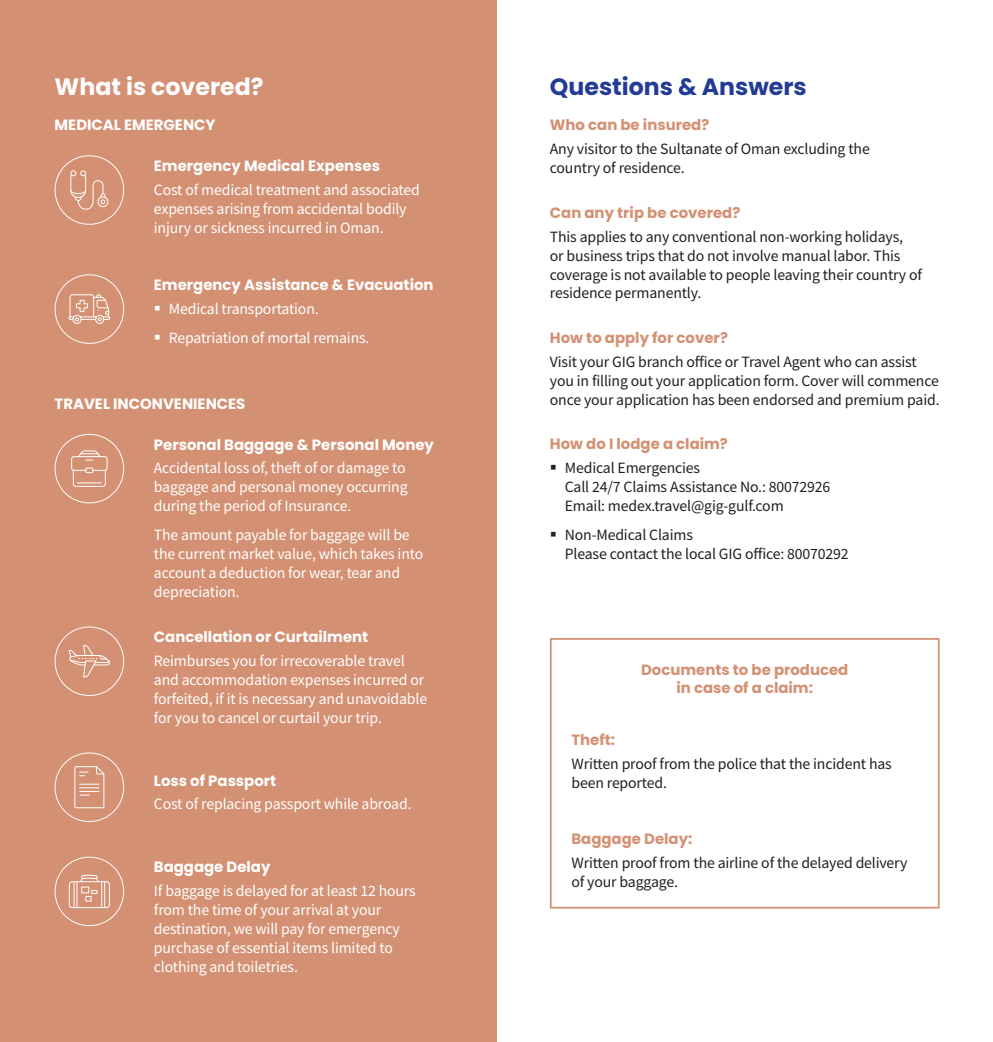
<style>
.page{position:relative;width:993px;height:1042px;background:#fff}
.page>*{position:absolute;margin:0;border:0;box-sizing:border-box;transform-origin:0 0}
.t1{font:700 23.62px "Poppins";color:#233b96}
.t2{font:700 23.62px "Poppins";color:#fff}
.t3{font:15.75px/18.9px "Source Sans Pro";letter-spacing:-.01em;color:#fff}
.t4{font:15.75px/18.9px "Source Sans Pro";letter-spacing:-.01em;color:#231f20}
.t5{font:700 14.88px "Poppins";color:#fff}
.t6{font:700 14.88px/17.8px "Poppins";color:#d49073;text-align:center}
</style>
<div class="page">
<div style="left:0;top:0;width:496px;height:1042px;background:#d49073"></div>
<svg style="left:55px;top:155px;width:69px;height:70px"></svg>
<svg style="left:55px;top:274px;width:69px;height:70px"></svg>
<svg style="left:55px;top:434px;width:69px;height:69px"></svg>
<div style="left:71px;top:456px;width:36px;height:15px;border:1px solid #fff;border-radius:2px"></div>
<svg style="left:55px;top:626px;width:69px;height:70px"></svg>
<svg style="left:55px;top:752px;width:69px;height:70px"></svg>
<svg style="left:55px;top:856px;width:69px;height:70px"></svg>
<div style="left:549px;top:638px;width:390px;height:270px;border:2px solid #d49073"></div>
<h1 class="t2" style="left:55px;top:73px;width:210px">What is covered?</h1>
<p class="t5" style="left:55px;top:117px;width:162px">MEDICAL EMERGENCY</p>
<p class="t5" style="left:154px;top:157px;width:227px">Emergency Medical Expenses</p>
<p class="t3" style="left:154px;top:180px;width:267px">Cost of medical treatment and associated expenses arising from accidental bodily injury or sickness incurred in Oman.</p>
<p class="t5" style="left:154px;top:276px;width:281px">Emergency Assistance &amp; Evacuation</p>
<p class="t3" style="left:169px;top:294px;width:202px;line-height:28.9px">Medical transportation.<br>Repatriation of mortal remains.</p>
<p class="t5" style="left:55px;top:395px;width:192px">TRAVEL INCONVENIENCES</p>
<p class="t5" style="left:154px;top:436px;width:281px">Personal Baggage &amp; Personal Money</p>
<p class="t3" style="left:154px;top:459px;width:255px">Accidental loss of, theft of or damage to baggage and personal money occurring during the period of Insurance.</p>
<p class="t3" style="left:154px;top:525px;width:271px">The amount payable for baggage will be the current market value, which takes into account a deduction for wear, tear and depreciation.</p>
<p class="t5" style="left:154px;top:628px;width:216px">Cancellation or Curtailment</p>
<p class="t3" style="left:154px;top:651px;width:275px">Reimburses you for irrecoverable travel and accommodation expenses incurred or forfeited, if it is necessary and unavoidable for you to cancel or curtail your trip.</p>
<p class="t5" style="left:154px;top:772px;width:124px">Loss of Passport</p>
<p class="t3" style="left:154px;top:794px;width:259px">Cost of replacing passport while abroad.</p>
<p class="t5" style="left:154px;top:858px;width:118px">Baggage Delay</p>
<p class="t3" style="left:154px;top:881px;width:263px">If baggage is delayed for at least 12 hours from the time of your arrival at your destination, we will pay for emergency purchase of essential items limited to clothing and toiletries.</p>
<h1 class="t1" style="left:549px;top:73px;width:258px">Questions &amp; Answers</h1>
<p class="t6" style="left:549px;top:116px;width:161px">Who can be insured?</p>
<p class="t4" style="left:549px;top:140px;width:321px">Any visitor to the Sultanate of Oman excluding the country of residence.</p>
<p class="t6" style="left:549px;top:204px;width:192px">Can any trip be covered?</p>
<p class="t4" style="left:549px;top:227px;width:373px">This applies to any conventional non-working holidays,<br>or business trips that do not involve manual labor. This coverage is not available to people leaving their country of residence permanently.</p>
<p class="t6" style="left:549px;top:329px;width:179px">How to apply for cover?</p>
<p class="t4" style="left:549px;top:352px;width:391px">Visit your GIG branch office or Travel Agent who can assist you in filling out your application form. Cover will commence once your application has been endorsed and premium paid.</p>
<p class="t6" style="left:549px;top:435px;width:179px">How do I lodge a claim?</p>
<p class="t4" style="left:564px;top:458px;width:267px">Medical Emergencies<br>Call 24/7 Claims Assistance No.: 80072926<br>Email: medex.travel@gig-gulf.com</p>
<p class="t4" style="left:564px;top:525px;width:285px">Non-Medical Claims<br>Please contact the local GIG office: 80070292</p>
<p class="t6" style="left:641px;top:661px;width:209px">Documents to be produced in case of a claim:</p>
<p class="t6" style="left:571px;top:731px;width:45px">Theft:</p>
<p class="t4" style="left:571px;top:754px;width:322px">Written proof from the police that the incident has been reported.</p>
<p class="t6" style="left:571px;top:830px;width:122px">Baggage Delay:</p>
<p class="t4" style="left:571px;top:853px;width:337px">Written proof from the airline of the delayed delivery of your baggage.</p>
</div>
